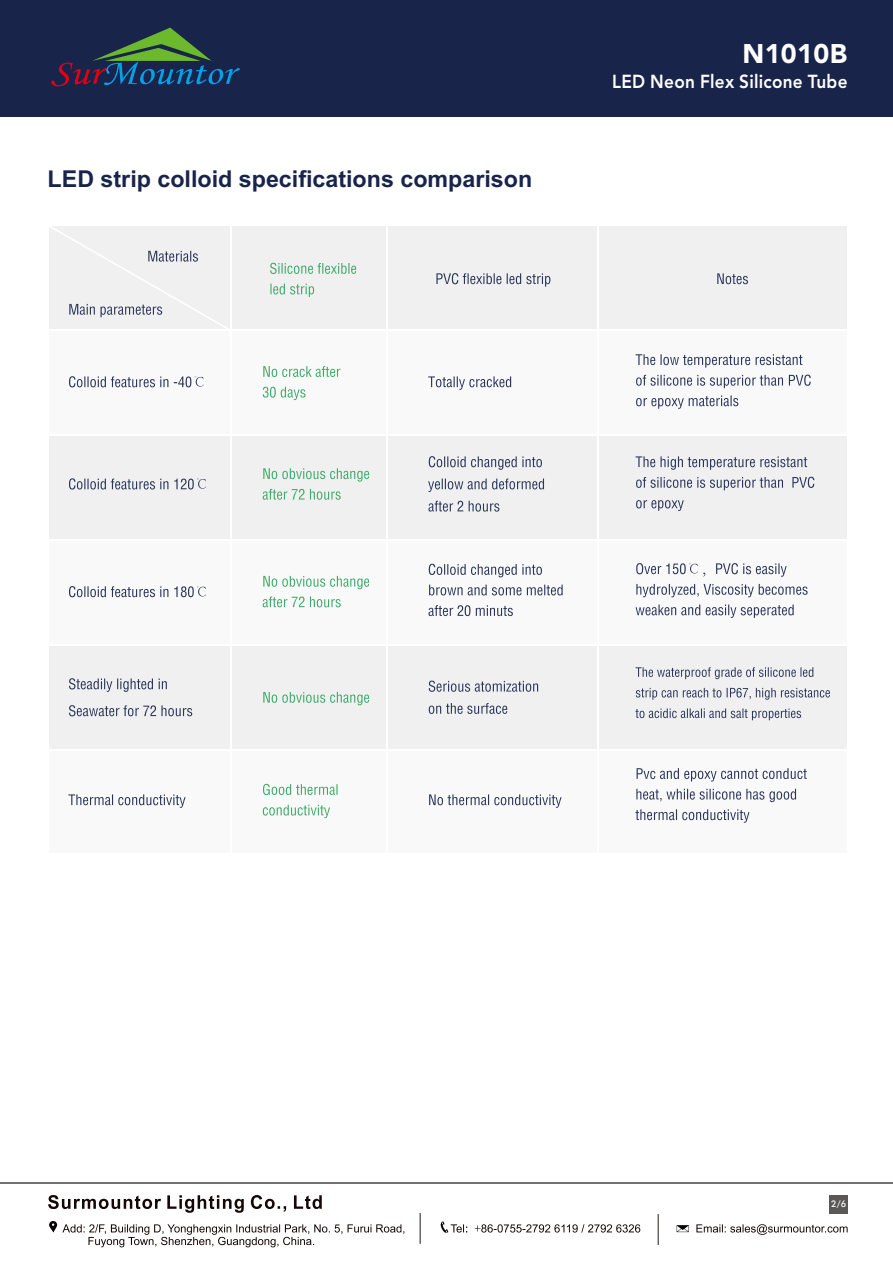
<style>
.page{position:relative;width:893px;height:1263px;background:#fff}
.page>*{position:absolute;margin:0;border:0;box-sizing:border-box;transform-origin:0 0}
.t1{font:900 26.85px "Avenir LT Std";letter-spacing:.015em;color:#fff}
.t2{font:700 23.25px "Arial";color:#19244b}
.t3{font:800 18.75px "Avenir LT Std";letter-spacing:.015em;color:#fff;scale:.92 1}
.t4{font:500 9.15px "Futura BT";color:#fff}
</style>
<div class="page">
<div style="left:231px;top:226px;width:156px;height:629px;background:#f0f0f0"></div>
<div style="left:388px;top:226px;width:459px;height:629px;background:#f0f0f0"></div>
<div style="left:50px;top:226px;width:181px;height:629px;background:#f0f0f0"></div>
<div style="left:50px;top:330px;width:797px;height:105px;background:#f9f9f9"></div>
<div style="left:50px;top:540px;width:797px;height:105px;background:#f9f9f9"></div>
<div style="left:50px;top:750px;width:797px;height:105px;background:#f9f9f9"></div>
<svg style="left:69px;top:376px;width:135px;height:11px"></svg>
<svg style="left:69px;top:478px;width:137px;height:12px"></svg>
<svg style="left:69px;top:586px;width:137px;height:11px"></svg>
<svg style="left:69px;top:678px;width:98px;height:14px"></svg>
<svg style="left:69px;top:705px;width:123px;height:11px"></svg>
<svg style="left:263px;top:784px;width:75px;height:11px"></svg>
<svg style="left:263px;top:805px;width:67px;height:13px"></svg>
<svg style="left:429px;top:794px;width:132px;height:14px"></svg>
<svg style="left:263px;top:366px;width:77px;height:11px"></svg>
<svg style="left:263px;top:387px;width:42px;height:13px"></svg>
<svg style="left:263px;top:468px;width:106px;height:14px"></svg>
<svg style="left:263px;top:489px;width:78px;height:11px"></svg>
<svg style="left:263px;top:576px;width:106px;height:13px"></svg>
<svg style="left:263px;top:596px;width:78px;height:11px"></svg>
<svg style="left:263px;top:692px;width:106px;height:13px"></svg>
<svg style="left:429px;top:681px;width:109px;height:11px"></svg>
<svg style="left:429px;top:703px;width:78px;height:11px"></svg>
<svg style="left:429px;top:456px;width:113px;height:14px"></svg>
<svg style="left:428px;top:478px;width:116px;height:14px"></svg>
<svg style="left:428px;top:501px;width:71px;height:11px"></svg>
<svg style="left:429px;top:564px;width:113px;height:13px"></svg>
<svg style="left:429px;top:585px;width:134px;height:10px"></svg>
<svg style="left:428px;top:605px;width:85px;height:11px"></svg>
<svg style="left:428px;top:376px;width:83px;height:14px"></svg>
<svg style="left:636px;top:354px;width:166px;height:14px"></svg>
<svg style="left:636px;top:375px;width:175px;height:13px"></svg>
<svg style="left:636px;top:395px;width:102px;height:14px"></svg>
<svg style="left:636px;top:456px;width:171px;height:14px"></svg>
<svg style="left:636px;top:477px;width:178px;height:13px"></svg>
<svg style="left:636px;top:500px;width:48px;height:11px"></svg>
<svg style="left:270px;top:263px;width:86px;height:11px"></svg>
<svg style="left:270px;top:284px;width:44px;height:13px"></svg>
<svg style="left:436px;top:273px;width:114px;height:14px"></svg>
<svg style="left:717px;top:273px;width:31px;height:11px"></svg>
<svg style="left:636px;top:563px;width:70px;height:14px"></svg>
<svg style="left:716px;top:563px;width:71px;height:14px"></svg>
<svg style="left:636px;top:584px;width:172px;height:13px"></svg>
<svg style="left:636px;top:604px;width:158px;height:14px"></svg>
<svg style="left:636px;top:667px;width:177px;height:12px"></svg>
<svg style="left:636px;top:688px;width:194px;height:12px"></svg>
<svg style="left:635px;top:708px;width:166px;height:12px"></svg>
<svg style="left:637px;top:768px;width:170px;height:13px"></svg>
<svg style="left:636px;top:789px;width:160px;height:13px"></svg>
<svg style="left:635px;top:809px;width:114px;height:14px"></svg>
<hr style="left:230px;top:226px;width:1px;height:629px;background:#fff">
<hr style="left:386px;top:226px;width:2px;height:629px;background:#fff">
<hr style="left:597px;top:226px;width:2px;height:629px;background:#fff">
<svg style="left:49px;top:226px;width:180px;height:103px"></svg>
<hr style="left:50px;top:329px;width:797px;height:2px;background:#fff">
<hr style="left:50px;top:434px;width:797px;height:2px;background:#fff">
<hr style="left:50px;top:539px;width:797px;height:2px;background:#fff">
<hr style="left:50px;top:644px;width:797px;height:1px;background:#fff">
<hr style="left:50px;top:749px;width:797px;height:1px;background:#fff">
<hr style="left:50px;top:854px;width:797px;height:1px;background:#fff">
<svg style="left:68px;top:794px;width:118px;height:14px"></svg>
<div style="left:0;top:1px;width:893px;height:116px;background:#19244b"></div>
<svg style="left:51px;top:28px;width:189px;height:58px"></svg>
<svg style="left:48px;top:1195px;width:274px;height:18px"></svg>
<svg style="left:49px;top:1221px;width:355px;height:26px"></svg>
<svg style="left:440px;top:1221px;width:200px;height:12px"></svg>
<svg style="left:696px;top:1224px;width:152px;height:11px"></svg>
<svg style="left:677px;top:1225px;width:12px;height:7px"></svg>
<hr style="left:420px;top:1213px;width:1px;height:31px;background:#231916">
<hr style="left:658px;top:1214px;width:1px;height:31px;background:#231916">
<div style="left:830px;top:1195px;width:18px;height:18px;background:#595857"></div>
<hr style="left:0;top:1182px;width:893px;height:2px;background:#717171">
<p class="t2" style="left:48px;top:170px;width:486px">LED strip colloid specifications comparison</p>
<p class="t1" style="left:742px;top:43px;width:106px">N1010B</p>
<p class="t3" style="left:612px;top:74px;width:257px">LED Neon Flex Silicone Tube</p>
<p class="t4" style="left:831px;top:1200px;width:17px">2/6</p>
</div>
